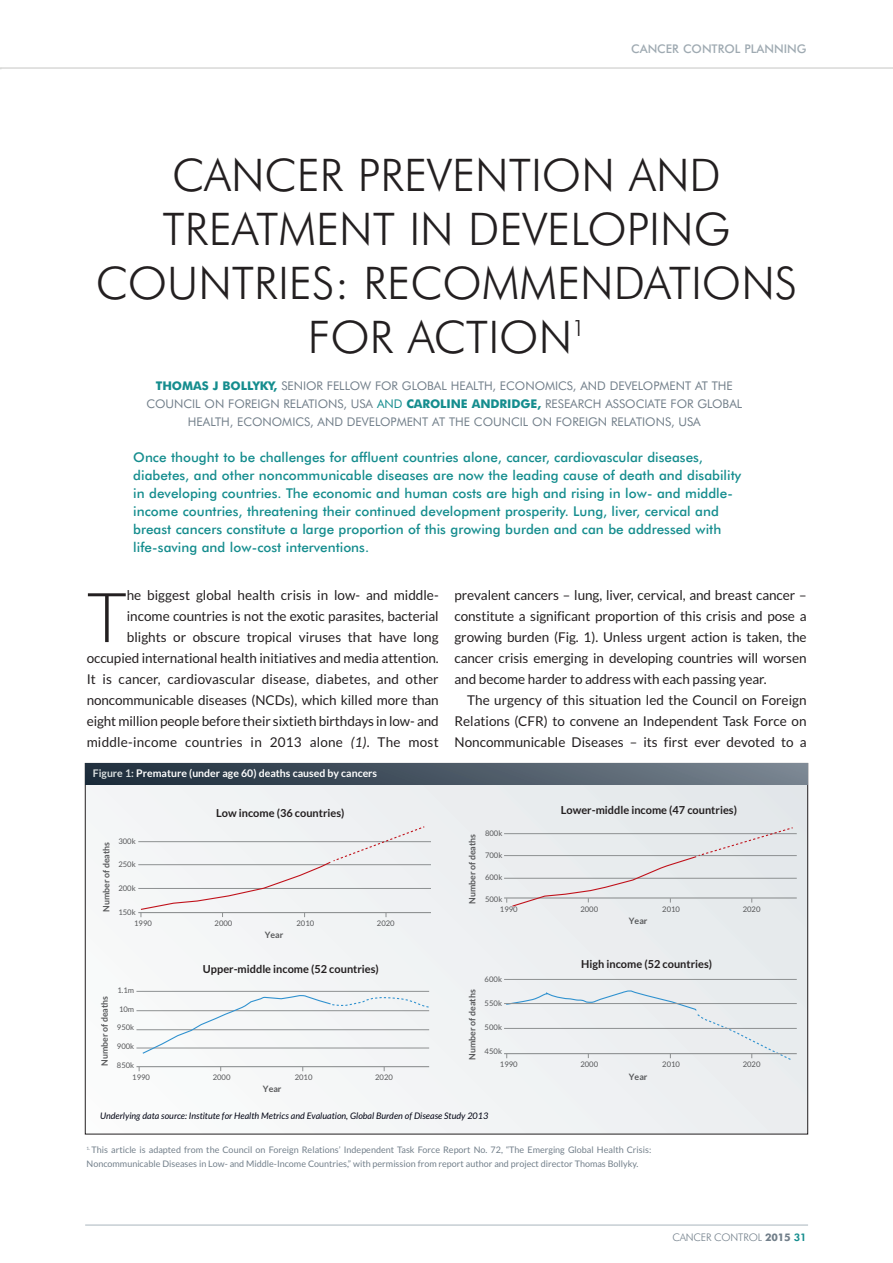
<style>
.page{position:relative;width:893px;height:1263px;background:#fff}
.page>*{position:absolute;margin:0;border:0;box-sizing:border-box;transform-origin:0 0}
.t1{font:300 69px "Lato";color:#231f20}
.t2{font:300 45px/54px "Futura BT";color:#231f20;text-align:center}
.t3{font:13.5px/21px "Lato";letter-spacing:-.005em;color:#231f20;text-align:justify}
.t4{font:500 13.5px/18px "Futura BT";color:#158d8e}
.t5{font:12px/18px "Futura BT";color:#727f8a;text-align:center}
.t6{font:500 12px "Futura BT";color:#9faab2}
.t7{font:700 10.95px "Lato";color:#231f20}
.t8{font:700 10.5px "Lato";color:#fff}
.t9{font:300 10.5px "Futura BT";letter-spacing:-.015em;color:#727f8a}
.t10{font:9px/13.5px "Lato";color:#727f8a}
.t11{font:italic 9px "Lato";color:#000212}
.t12{font:700 8.7px "Lato";color:#57585a}
.t13{font:7.65px "Lato";color:#57585a}
.s1{font-weight:700;color:#158d8e}
.s2{color:#158d8e}
.s3{font-style:italic}
.s4{color:#d9dfdf}
.s5{font-weight:700}
.s6{font-weight:800;color:#158d8e}
</style>
<div class="page">
<hr style="left:0;top:67px;width:893px;height:2px;background:#d8d9d7">
<hr style="left:85px;top:1224px;width:723px;height:2px;background:#c6ced3">
<div style="left:85px;top:764px;width:722px;height:370px;background:#f0f3f4"></div>
<hr style="left:138px;top:912px;width:293px;height:1px;background:#8d9091">
<hr style="left:138px;top:888px;width:293px;height:1px;background:#8d9091">
<hr style="left:138px;top:864px;width:293px;height:1px;background:#8d9091">
<hr style="left:138px;top:841px;width:293px;height:1px;background:#8d9091">
<svg style="left:140px;top:826px;width:284px;height:91px"></svg>
<hr style="left:504px;top:897px;width:293px;height:1px;background:#8d9091">
<hr style="left:504px;top:878px;width:293px;height:1px;background:#8d9091">
<hr style="left:504px;top:855px;width:293px;height:1px;background:#8d9091">
<hr style="left:504px;top:833px;width:293px;height:1px;background:#8d9091">
<svg style="left:506px;top:827px;width:287px;height:80px"></svg>
<hr style="left:136px;top:1066px;width:293px;height:1px;background:#8d9091">
<hr style="left:136px;top:1048px;width:293px;height:1px;background:#8d9091">
<hr style="left:136px;top:1029px;width:293px;height:1px;background:#8d9091">
<hr style="left:136px;top:991px;width:293px;height:1px;background:#8d9091">
<hr style="left:136px;top:1010px;width:293px;height:1px;background:#8d9091">
<svg style="left:141px;top:995px;width:289px;height:59px"></svg>
<hr style="left:504px;top:1053px;width:293px;height:1px;background:#8d9091">
<hr style="left:504px;top:1028px;width:293px;height:1px;background:#8d9091">
<hr style="left:504px;top:1003px;width:293px;height:1px;background:#8d9091">
<hr style="left:504px;top:979px;width:293px;height:1px;background:#8d9091">
<svg style="left:505px;top:990px;width:287px;height:70px"></svg>
<div style="left:85px;top:763px;width:723px;height:21px;background:linear-gradient(to right,#1c2c3a,#7a8591)"></div>
<p class="t6" style="left:631px;top:44px;width:177px">CANCER CONTROL PLANNING</p>
<h2 class="t2" style="left:96px;top:151px;width:703px">CANCER PREVENTION AND<br>TREATMENT IN DEVELOPING<br>COUNTRIES: RECOMMENDATIONS<br>FOR ACTION<sup>1</sup></h2>
<p class="t5" style="left:146px;top:378px;width:597px"><span class="s1">THOMAS J BOLLYKY,</span> SENIOR FELLOW FOR GLOBAL HEALTH, ECONOMICS, AND DEVELOPMENT AT THE<br>COUNCIL ON FOREIGN RELATIONS, USA <span class="s2">AND</span> <span class="s1">CAROLINE ANDRIDGE,</span> RESEARCH ASSOCIATE FOR GLOBAL<br>HEALTH, ECONOMICS, AND DEVELOPMENT AT THE COUNCIL ON FOREIGN RELATIONS, USA</p>
<p class="t4" style="left:133px;top:450px;width:609px">Once thought to be challenges for affluent countries alone, cancer, cardiovascular diseases, diabetes, and other noncommunicable diseases are now the leading cause of death and disability in developing countries. The economic and human costs are high and rising in low- and middle&shy;income countries, threatening their continued development prosperity. Lung, liver, cervical and breast cancers constitute a large proportion of this growing burden and can be addressed with life-saving and low-cost interventions.</p>
<p class="t3" style="left:87px;top:585px;width:354px;text-align:right">he biggest global health crisis in low- and middle&shy;income countries is not the exotic parasites, bacterial blights or obscure tropical viruses that have long occupied international health initiatives and media attention.<br>It is cancer, cardiovascular disease, diabetes, and other noncommunicable diseases (NCDs), which killed more than eight million people before their sixtieth birthdays in low- and middle-income countries in 2013 alone <span class="s3">(1)</span>. The most</p>
<p class="t3" style="left:454px;top:585px;width:354px">prevalent cancers – lung, liver, cervical, and breast cancer – constitute a significant proportion of this crisis and pose a growing burden (Fig. 1). Unless urgent action is taken, the cancer crisis emerging in developing countries will worsen and become harder to address with each passing year.</p>
<h1 class="t1" style="left:87px;top:578px;width:42px">T</h1>
<p class="t3" style="left:454px;top:690px;width:354px;text-indent:13px">The urgency of this situation led the Council on Foreign Relations (CFR) to convene an Independent Task Force on Noncommunicable Diseases – its first ever devoted to a</p>
<p class="t8" style="left:93px;top:767px;width:286px"><span class="s4">Figure 1:</span> Premature (under age 60) deaths caused by cancers</p>
<p class="t12" style="left:101px;top:912px;width:72px;rotate:-90deg">Number of deaths</p>
<p class="t13" style="left:118px;top:837px;width:19px">300k</p>
<p class="t13" style="left:118px;top:860px;width:19px">250k</p>
<p class="t13" style="left:118px;top:884px;width:19px">200k</p>
<p class="t13" style="left:118px;top:907px;width:19px">150k</p>
<p class="t7" style="left:216px;top:806px;width:130px">Low income (36 countries)</p>
<p class="t13" style="left:134px;top:919px;width:19px">1990</p>
<p class="t13" style="left:215px;top:919px;width:19px">2000</p>
<p class="t13" style="left:296px;top:919px;width:19px">2010</p>
<p class="t13" style="left:377px;top:919px;width:19px">2020</p>
<p class="t12" style="left:265px;top:930px;width:20px">Year</p>
<p class="t12" style="left:467px;top:904px;width:72px;rotate:-90deg">Number of deaths</p>
<p class="t13" style="left:485px;top:829px;width:19px">800k</p>
<p class="t13" style="left:485px;top:851px;width:19px">700k</p>
<p class="t13" style="left:485px;top:872px;width:19px">600k</p>
<p class="t13" style="left:485px;top:894px;width:19px">500k</p>
<p class="t7" style="left:561px;top:804px;width:178px">Lower-middle income (47 countries)</p>
<p class="t13" style="left:500px;top:905px;width:19px">1990</p>
<p class="t13" style="left:580px;top:905px;width:19px">2000</p>
<p class="t13" style="left:662px;top:905px;width:19px">2010</p>
<p class="t13" style="left:743px;top:905px;width:19px">2020</p>
<p class="t12" style="left:629px;top:916px;width:20px">Year</p>
<p class="t12" style="left:100px;top:1066px;width:72px;rotate:-90deg">Number of deaths</p>
<p class="t7" style="left:203px;top:963px;width:177px">Upper-middle income (52 countries)</p>
<p class="t7" style="left:581px;top:958px;width:132px">High income (52 countries)</p>
<p class="t13" style="left:485px;top:975px;width:19px">600k</p>
<p class="t13" style="left:485px;top:999px;width:19px">550k</p>
<p class="t13" style="left:485px;top:1023px;width:19px">500k</p>
<p class="t13" style="left:485px;top:1047px;width:19px">450k</p>
<p class="t13" style="left:117px;top:986px;width:18px">1.1m</p>
<p class="t13" style="left:119px;top:1005px;width:17px">10m</p>
<p class="t13" style="left:117px;top:1023px;width:19px">950k</p>
<p class="t13" style="left:117px;top:1042px;width:19px">900k</p>
<p class="t13" style="left:117px;top:1060px;width:19px">850k</p>
<p class="t13" style="left:500px;top:1060px;width:19px">1990</p>
<p class="t13" style="left:580px;top:1060px;width:19px">2000</p>
<p class="t13" style="left:662px;top:1060px;width:19px">2010</p>
<p class="t13" style="left:743px;top:1060px;width:19px">2020</p>
<p class="t12" style="left:629px;top:1071px;width:20px">Year</p>
<p class="t12" style="left:467px;top:1060px;width:72px;rotate:-90deg">Number of deaths</p>
<p class="t13" style="left:132px;top:1073px;width:19px">1990</p>
<p class="t13" style="left:213px;top:1073px;width:19px">2000</p>
<p class="t13" style="left:295px;top:1073px;width:19px">2010</p>
<p class="t13" style="left:375px;top:1073px;width:19px">2020</p>
<p class="t12" style="left:263px;top:1084px;width:20px">Year</p>
<p class="t11" style="left:100px;top:1110px;width:390px">Underlying data source: Institute for Health Metrics and Evaluation, Global Burden of Disease Study 2013</p>
<p class="t10" style="left:87px;top:1143px;width:566px"><sup>1.</sup> This article is adapted from the Council on Foreign Relations’ Independent Task Force Report No. 72, “The Emerging Global Health Crisis:<br>Noncommunicable Diseases in Low- and Middle-Income Countries,” with permission from report author and project director Thomas Bollyky.</p>
<p class="t9" style="left:672px;top:1233px;width:135px">CANCER CONTROL <span class="s5">2015</span> <span class="s6">31</span></p>
</div>
